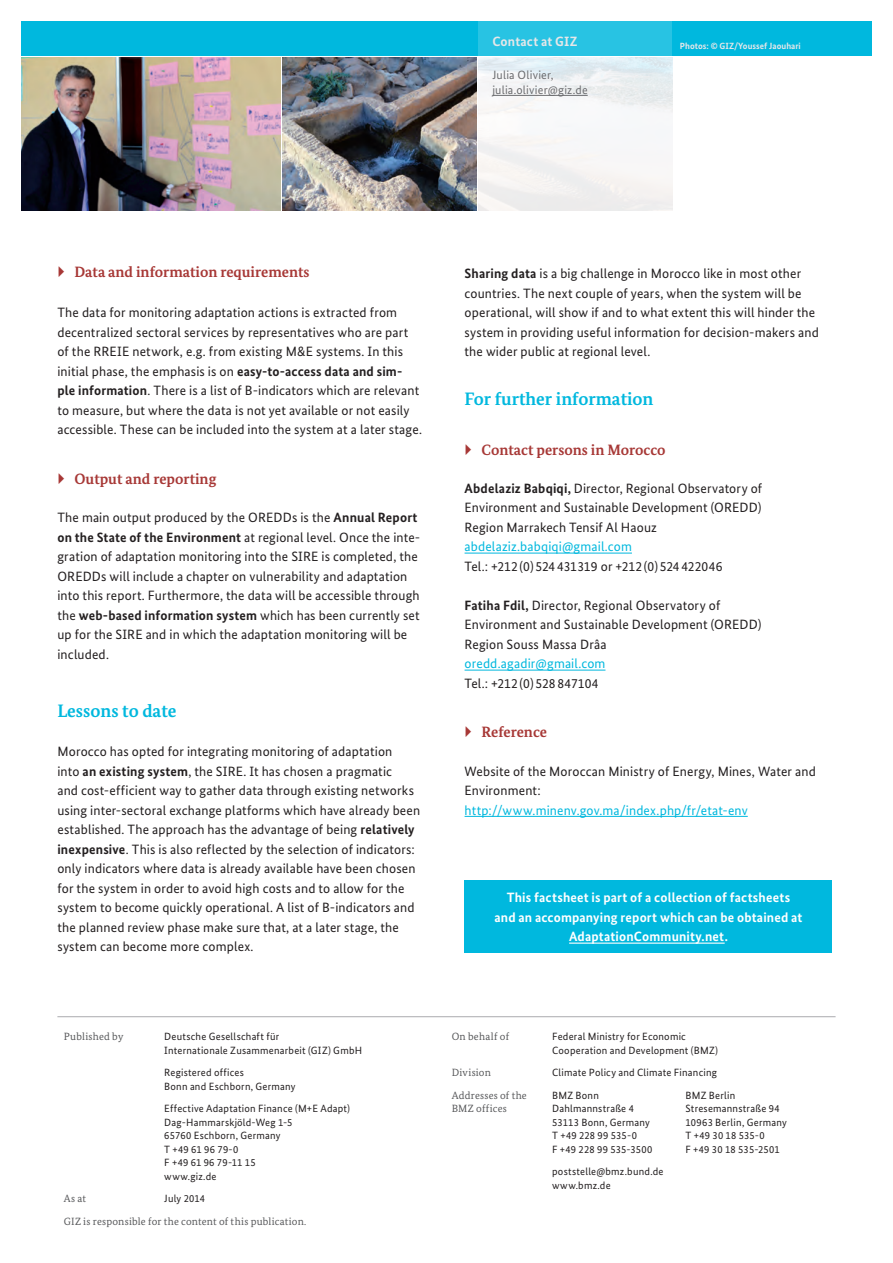
<style>
.page{position:relative;width:893px;height:1263px;background:#fff}
.page>*{position:absolute;margin:0;border:0;box-sizing:border-box;transform-origin:0 0}
.Absatz{font:700 18px "Bundes Serif";color:#00b8de}
.Überschrift1{font:700 18px "Bundes Serif";color:#00b8de}
.t1{font:700 15px "Bundes Serif";color:#a73836}
.Absatz-2{font:13.5px/19.5px "Bundes Sans";letter-spacing:.01em;color:#231f20}
.t2{font:700 13.5px/19.5px "Bundes Sans";letter-spacing:.01em;color:#fff;text-align:center}
.Kontaktperson_Titel{font:700 13.5px "Bundes Sans";letter-spacing:.01em;color:#e6e7e9}
.Kontaktinformation{font:12px "Bundes Sans";letter-spacing:.015em;color:#6c6d70}
.Imprint{font:10.5px/13.5px "Bundes Sans";letter-spacing:.02em;color:#231f20}
.Imprint-2{font:10.5px "Bundes Serif";letter-spacing:.02em;color:#57585a}
.Fotonachweis{font:700 9px "Bundes Sans";color:#e6e7e9}
.s1{font-weight:700}
.s2{color:#00b8de}
</style>
<div class="page">
<div style="left:21px;top:21px;width:851px;height:34px;background:#00b8de"></div>
<div style="left:478px;top:21px;width:193px;height:34px;background:#28c3e3"></div>
<img style="left:283px;top:57px;width:193px;height:153px">
<img style="left:21px;top:57px;width:260px;height:153px">
<hr style="left:465px;top:553px;width:167px;height:1px;background:#00b8de">
<hr style="left:465px;top:670px;width:140px;height:1px;background:#00b8de">
<hr style="left:465px;top:816px;width:283px;height:1px;background:#00b8de">
<div style="left:465px;top:880px;width:367px;height:73px;background:#00b8de"></div>
<hr style="left:569px;top:942px;width:156px;height:2px;background:#fff">
<hr style="left:57px;top:1016px;width:779px;height:1px;background:#aaabaf">
<hr style="left:492px;top:95px;width:96px;height:1px;background:#6c6d70">
<p class="Kontaktperson_Titel" style="left:492px;top:33px;width:87px">Contact at GIZ</p>
<p class="Kontaktinformation" style="left:492px;top:67px;width:63px">Julia Olivier,</p>
<p class="Kontaktinformation" style="left:492px;top:82px;width:97px">julia.olivier@giz.de</p>
<p class="Fotonachweis" style="left:680px;top:40px;width:122px">Photos: © GIZ/Youssef Jaouhari</p>
<p class="t1" style="left:74px;top:263px;width:237px">Data and information requirements</p>
<p class="Absatz-2" style="left:57px;top:303px;width:366px">The data for monitoring adaptation actions is extracted from decentralized sectoral services by representatives who are part of the RREIE network, e.g. from existing M&amp;E systems. In this initial phase, the emphasis is on <span class="s1">easy-to-access data and sim&shy;ple information</span>. There is a list of B-indicators which are relevant to measure, but where the data is not yet available or not easily accessible. These can be included into the system at a later stage.</p>
<p class="t1" style="left:74px;top:469px;width:143px">Output and reporting</p>
<p class="Absatz-2" style="left:57px;top:507px;width:364px">The main output produced by the OREDDs is the <span class="s1">Annual Report on the State of the Environment</span> at regional level. Once the inte&shy;gration of adaptation monitoring into the SIRE is completed, the OREDDs will include a chapter on vulnerability and adaptation into this report. Furthermore, the data will be accessible through the <span class="s1">web-based information system</span> which has been currently set up for the SIRE and in which the adaptation monitoring will be included.</p>
<p class="Überschrift1" style="left:57px;top:700px;width:121px">Lessons to date</p>
<p class="Absatz-2" style="left:57px;top:741px;width:364px">Morocco has opted for integrating monitoring of adaptation<br>into <span class="s1">an existing system</span>, the SIRE. It has chosen a pragmatic<br>and cost-efficient way to gather data through existing networks using inter-sectoral exchange platforms which have already been established. The approach has the advantage of being <span class="s1">relatively inexpensive</span>. This is also reflected by the selection of indicators: only indicators where data is already available have been chosen for the system in order to avoid high costs and to allow for the system to become quickly operational. A list of B-indicators and the planned review phase make sure that, at a later stage, the system can become more complex.</p>
<p class="Absatz-2" style="left:465px;top:264px;width:356px"><span class="s1">Sharing data</span> is a big challenge in Morocco like in most other countries. The next couple of years, when the system will be operational, will show if and to what extent this will hinder the system in providing useful information for decision-makers and the wider public at regional level.</p>
<p class="Absatz" style="left:465px;top:388px;width:190px">For further information</p>
<p class="t1" style="left:482px;top:440px;width:185px">Contact persons in Morocco</p>
<p class="Absatz-2" style="left:465px;top:478px;width:299px"><span class="s1">Abdelaziz Babqiqi,</span> Director, Regional Observatory of Environment and Sustainable Development (OREDD)<br>Region Marrakech Tensif Al Haouz <span class="s2">abdelaziz.babqiqi@gmail.com<br></span>Tel.: +212 (0) 524 431319 or +212 (0) 524 422046</p>
<p class="Absatz-2" style="left:465px;top:595px;width:298px"><span class="s1">Fatiha Fdil,</span> Director, Regional Observatory of Environment and Sustainable Development (OREDD)<br>Region Souss Massa Drâa<br><span class="s2">oredd.agadir@gmail.com<br></span>Tel.: +212 (0) 528 847104</p>
<p class="t1" style="left:482px;top:723px;width:67px">Reference</p>
<p class="Absatz-2" style="left:465px;top:761px;width:353px">Website of the Moroccan Ministry of Energy, Mines, Water and<br>Environment: <span class="s2">http://www.minenv.gov.ma/index.php/fr/etat-env</span></p>
<p class="t2" style="left:494px;top:888px;width:310px">This factsheet is part of a collection of factsheets<br>and an accompanying report which can be obtained at<br>AdaptationCommunity.net.</p>
<p class="Imprint-2" style="left:64px;top:1030px;width:61px">Published by</p>
<p class="Imprint" style="left:164px;top:1030px;width:199px">Deutsche Gesellschaft für<br>Internationale Zusammenarbeit (GIZ) GmbH</p>
<p class="Imprint" style="left:164px;top:1066px;width:133px">Registered offices<br>Bonn and Eschborn, Germany</p>
<p class="Imprint" style="left:164px;top:1102px;width:187px">Effective Adaptation Finance (M+E Adapt)<br>Dag-Hammarskjöld-Weg 1-5<br>65760 Eschborn, Germany<br>T +49 61 96 79-0<br>F +49 61 96 79-11 15<br>www.giz.de</p>
<p class="Imprint-2" style="left:64px;top:1192px;width:24px">As at</p>
<p class="Imprint" style="left:164px;top:1192px;width:42px">July 2014</p>
<p class="Imprint-2" style="left:64px;top:1215px;width:244px">GIZ is responsible for the content of this publication.</p>
<p class="Imprint-2" style="left:452px;top:1030px;width:59px">On behalf of</p>
<p class="Imprint" style="left:552px;top:1030px;width:167px">Federal Ministry for Economic<br>Cooperation and Development (BMZ)</p>
<p class="Imprint-2" style="left:452px;top:1066px;width:41px">Division</p>
<p class="Imprint" style="left:552px;top:1066px;width:166px">Climate Policy and Climate Financing</p>
<p class="Imprint-2" style="left:452px;top:1089px;width:77px">Addresses of the</p>
<p class="Imprint" style="left:552px;top:1088px;width:48px">BMZ Bonn</p>
<p class="Imprint" style="left:685px;top:1088px;width:51px">BMZ Berlin</p>
<p class="Imprint-2" style="left:452px;top:1102px;width:57px">BMZ offices</p>
<p class="Imprint" style="left:552px;top:1102px;width:83px">Dahlmannstraße 4</p>
<p class="Imprint" style="left:685px;top:1102px;width:96px">Stresemannstraße 94</p>
<p class="Imprint" style="left:552px;top:1115px;width:99px">53113 Bonn, Germany</p>
<p class="Imprint" style="left:685px;top:1115px;width:103px">10963 Berlin, Germany</p>
<p class="Imprint" style="left:552px;top:1129px;width:86px">T +49 228 99 535-0</p>
<p class="Imprint" style="left:685px;top:1129px;width:81px">T +49 30 18 535-0</p>
<p class="Imprint" style="left:552px;top:1142px;width:102px">F +49 228 99 535-3500</p>
<p class="Imprint" style="left:685px;top:1142px;width:96px">F +49 30 18 535-2501</p>
<p class="Imprint" style="left:552px;top:1165px;width:113px">poststelle@bmz.bund.de www.bmz.de</p>
</div>
